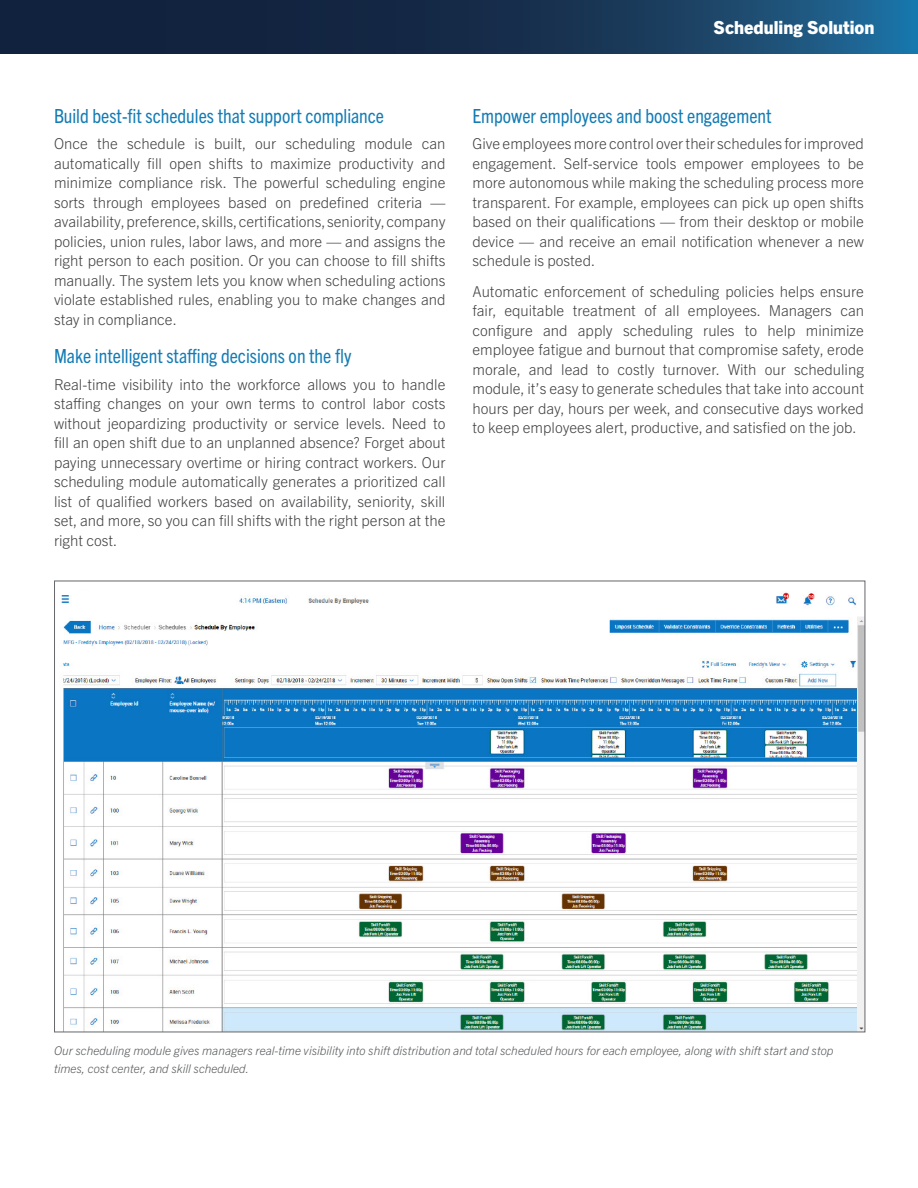
<style>
.page{position:relative;width:918px;height:1188px;background:#fff}
.page>*{position:absolute;margin:0;border:0;box-sizing:border-box;transform-origin:0 0}
.Subhead{font:condensed 19.5px "Trade Gothic Next LT Pro";color:#147cb5}
.t1{font:800 18px "Trade Gothic Next LT Pro";color:#fff}
.Body{font:300 15px/19.5px "Trade Gothic Next LT Pro";color:#414042;text-align:justify}
.Callout_Image_captio{font:italic 300 12px/18px "Trade Gothic Next LT Pro";color:#58595b}
</style>
<div class="page">
<svg style="left:0;top:0;width:918px;height:54px;background:#163555"></svg>
<img style="left:61px;top:592px;width:802px;height:438px">
<div style="left:72px;top:591px;width:161px;height:18px;background:#fff"></div>
<p class="t1" style="left:714px;top:15px;width:162px">Scheduling Solution</p>
<p class="Subhead" style="left:54px;top:103px;width:332px">Build best-fit schedules that support compliance</p>
<p class="Body" style="left:54px;top:133px;width:393px">Once the schedule is built, our scheduling module can automatically fill open shifts to maximize productivity and minimize compliance risk. The powerful scheduling engine sorts through employees based on predefined criteria — availability, preference, skills, certifications, seniority, company policies, union rules, labor laws, and more — and assigns the right person to each position. Or you can choose to fill shifts manually. The system lets you know when scheduling actions violate established rules, enabling you to make changes and stay in compliance.</p>
<p class="Subhead" style="left:54px;top:343px;width:299px">Make intelligent staffing decisions on the fly</p>
<p class="Body" style="left:54px;top:373px;width:393px">Real-time visibility into the workforce allows you to handle staffing changes on your own terms to control labor costs without jeopardizing productivity or service levels. Need to fill an open shift due to an unplanned absence? Forget about paying unnecessary overtime or hiring contract workers. Our scheduling module automatically generates a prioritized call list of qualified workers based on availability, seniority, skill set, and more, so you can fill shifts with the right person at the right cost.</p>
<p class="Subhead" style="left:472px;top:103px;width:301px">Empower employees and boost engagement</p>
<p class="Body" style="left:472px;top:133px;width:393px">Give employees more control over their schedules for improved engagement. Self-service tools empower employees to be more autonomous while making the scheduling process more transparent. For example, employees can pick up open shifts based on their qualifications — from their desktop or mobile device — and receive an email notification whenever a new schedule is posted.</p>
<p class="Body" style="left:472px;top:280px;width:393px">Automatic enforcement of scheduling policies helps ensure fair, equitable treatment of all employees. Managers can configure and apply scheduling rules to help minimize employee fatigue and burnout that compromise safety, erode morale, and lead to costly turnover. With our scheduling module, it’s easy to generate schedules that take into account hours per day, hours per week, and consecutive days worked to keep employees alert, productive, and satisfied on the job.</p>
<p class="Callout_Image_captio" style="left:54px;top:1041px;width:781px">Our scheduling module gives managers real-time visibility into shift distribution and total scheduled hours for each employee, along with shift start and stop times, cost center, and skill scheduled.</p>
</div>
